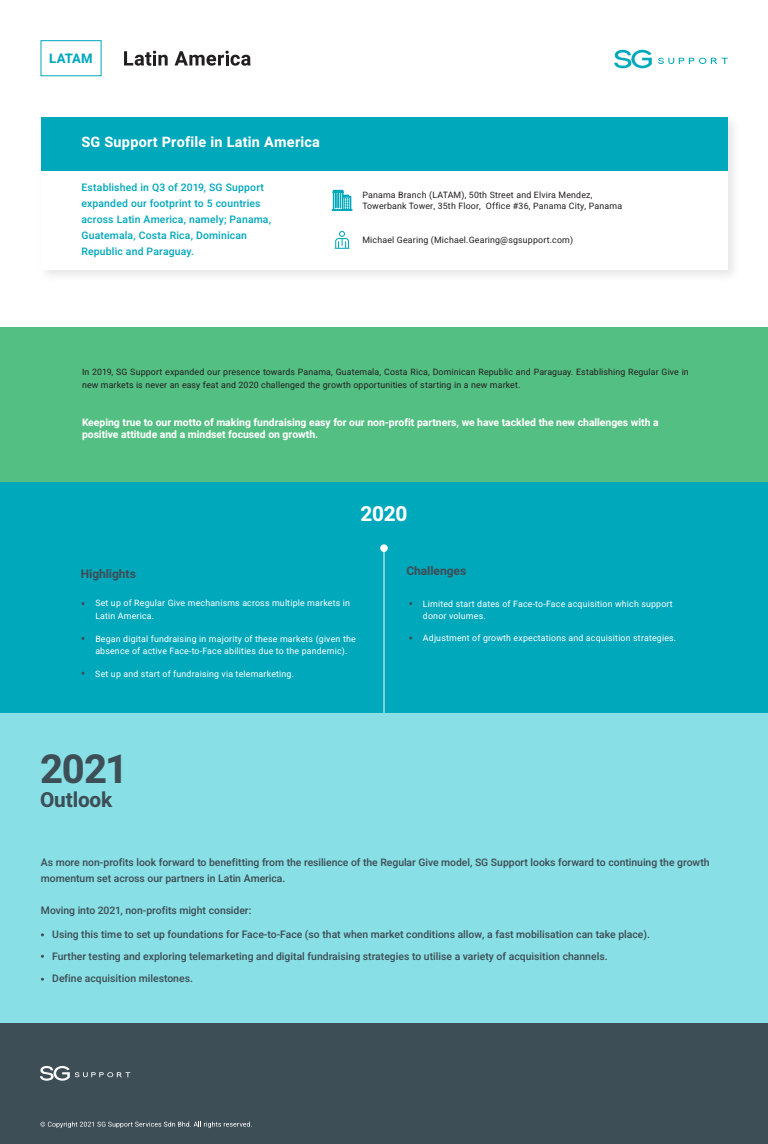
<style>
.page{position:relative;width:768px;height:1144px;background:#fff}
.page>*{position:absolute;margin:0;border:0;box-sizing:border-box;transform-origin:0 0}
.t1{font:700 40px "Heebo";color:#3e4e56}
.t2{font:700 20.8px "Heebo";letter-spacing:-.01em;color:#3e4e56}
.t3{font:700 20.8px "Heebo";color:#fff}
.t4{font:700 14.4px "Heebo";letter-spacing:.015em;color:#fff}
.t5{font:700 13.12px "Heebo";letter-spacing:-.02em;color:#00a8bc}
.t6{font:700 12px "Heebo";letter-spacing:-.005em;color:#3e4e56}
.t7{font:500 10.4px/22.4px "Heebo";color:#3e4e56}
.t8{font:700 10.4px/12.8px "Heebo";letter-spacing:-.005em;color:#fff}
.t9{font:500 10.4px/16px "Heebo";letter-spacing:.015em;color:#00a8bc}
.t10{font:8.8px/11.2px "Heebo";letter-spacing:.015em;color:#231f20}
.t11{font:8.8px/12.3px "Heebo";letter-spacing:.02em;color:#fff}
</style>
<div class="page">
<div style="left:0;top:481px;width:768px;height:231px;background:#00a8bc"></div>
<div style="left:0;top:712px;width:768px;height:336px;background:#88dfe5"></div>
<img style="left:45px;top:121px;width:689px;height:155px">
<div style="left:41px;top:117px;width:686px;height:152px;background:#fff"></div>
<div style="left:41px;top:117px;width:687px;height:53px;background:#00a8bc"></div>
<svg style="left:332px;top:190px;width:20px;height:20px"></svg>
<svg style="left:614px;top:50px;width:38px;height:18px"></svg>
<svg style="left:658px;top:58px;width:70px;height:6px"></svg>
<div style="left:0;top:327px;width:768px;height:155px;background:#54bf82"></div>
<hr style="left:384px;top:548px;width:1px;height:164px;background:#fff">
<div style="left:380px;top:544px;width:8px;height:8px;background:#fff;border-radius:50%"></div>
<svg style="left:335px;top:231px;width:15px;height:18px"></svg>
<div style="left:0;top:1022px;width:768px;height:121px;background:#3e4e56"></div>
<svg style="left:40px;top:1066px;width:90px;height:14px"></svg>
<svg style="left:40px;top:1121px;width:212px;height:6px"></svg>
<div style="left:41px;top:40px;width:61px;height:36px;border:1px solid #00a8bc"></div>
<svg style="left:124px;top:51px;width:44px;height:15px"></svg>
<svg style="left:175px;top:51px;width:76px;height:15px"></svg>
<p class="t5" style="left:49px;top:49px;width:45px">LATAM</p>
<h3 class="t4" style="left:82px;top:132px;width:240px">SG Support Profile in Latin America</h3>
<p class="t9" style="left:82px;top:179px;width:191px">Established in Q3 of 2019, SG Support expanded our footprint to 5 countries across Latin America, namely; Panama, Guatemala, Costa Rica, Dominican Republic and Paraguay.</p>
<p class="t10" style="left:362px;top:189px;width:261px">Panama Branch (LATAM), 50th Street and Elvira Mendez,<br>Towerbank Tower, 35th Floor, Office #36, Panama City, Panama</p>
<p class="t10" style="left:362px;top:234px;width:212px">Michael Gearing (Michael.Gearing@sgsupport.com)</p>
<p class="t10" style="left:82px;top:365px;width:608px;line-height:12.8px">In 2019, SG Support expanded our presence towards Panama, Guatemala, Costa Rica, Dominican Republic and Paraguay. Establishing Regular Give in new markets is never an easy feat and 2020 challenged the growth opportunities of starting in a new market.</p>
<p class="t8" style="left:82px;top:415px;width:578px">Keeping true to our motto of making fundraising easy for our non-profit partners, we have tackled the new challenges with a positive attitude and a mindset focused on growth.</p>
<h2 class="t3" style="left:361px;top:498px;width:48px">2020</h2>
<p class="t6" style="left:81px;top:565px;width:57px">Highlights</p>
<p class="t6" style="left:406px;top:562px;width:61px">Challenges</p>
<p class="t11" style="left:95px;top:597px;width:256px">Set up of Regular Give mechanisms across multiple markets in<br>Latin America.</p>
<p class="t11" style="left:423px;top:597px;width:251px">Limited start dates of Face-to-Face acquisition which support donor volumes.</p>
<p class="t11" style="left:95px;top:632px;width:262px">Began digital fundraising in majority of these markets (given the absence of active Face-to-Face abilities due to the pandemic).</p>
<p class="t11" style="left:95px;top:667px;width:200px">Set up and start of fundraising via telemarketing.</p>
<h1 class="t1" style="left:40px;top:740px;width:90px">2021</h1>
<h2 class="t2" style="left:40px;top:785px;width:74px">Outlook</h2>
<p class="t11" style="left:423px;top:631px;width:255px">Adjustment of growth expectations and acquisition strategies.</p>
<p class="t7" style="left:41px;top:854px;width:670px;line-height:16px">As more non-profits look forward to benefitting from the resilience of the Regular Give model, SG Support looks forward to continuing the growth momentum set across our partners in Latin America.</p>
<p class="t7" style="left:41px;top:899px;width:212px">Moving into 2021, non-profits might consider:</p>
<p class="t7" style="left:52px;top:922px;width:599px">Using this time to set up foundations for Face-to-Face (so that when market conditions allow, a fast mobilisation can take place).<br>Further testing and exploring telemarketing and digital fundraising strategies to utilise a variety of acquisition channels.<br>Define acquisition milestones.</p>
</div>
